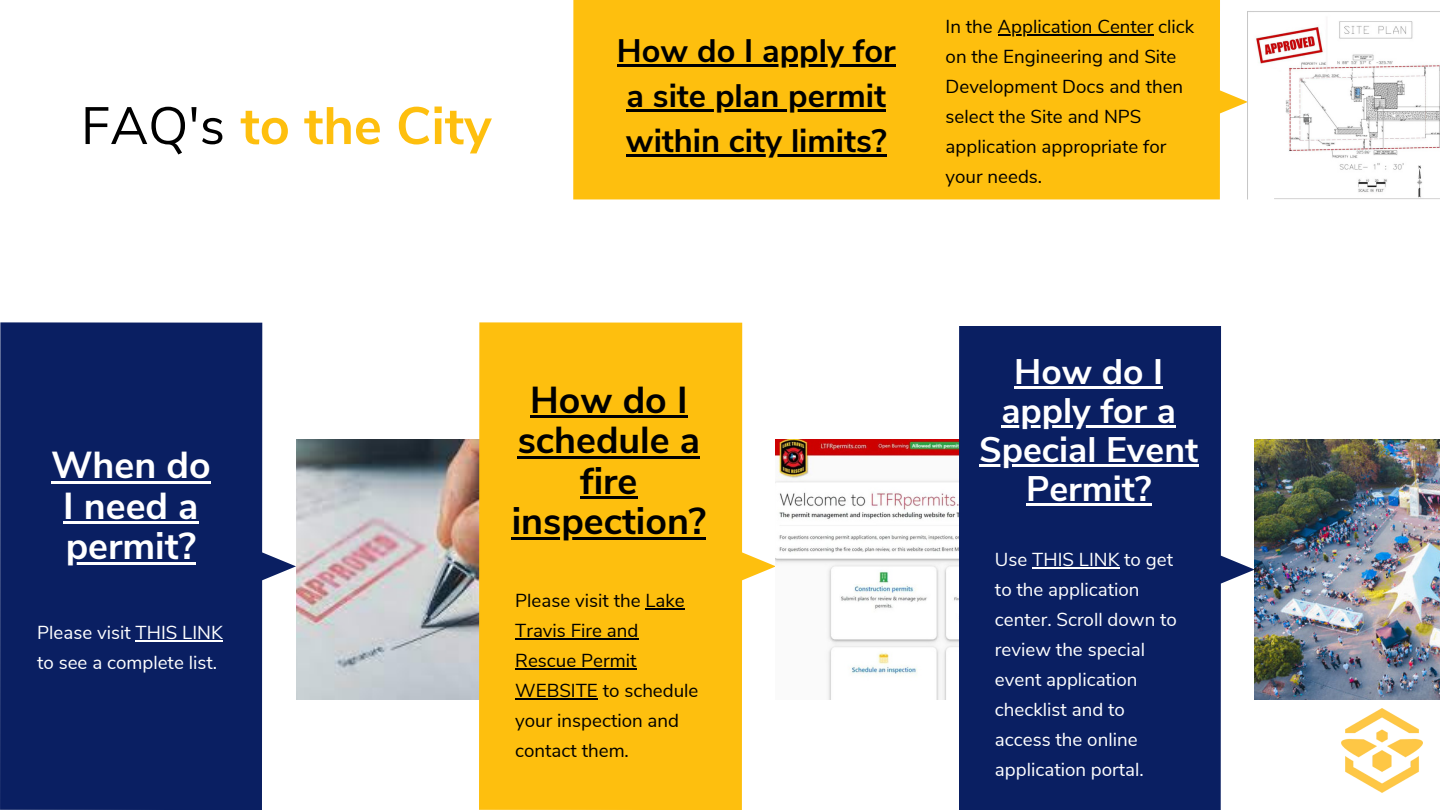
<style>
.page{position:relative;width:1440px;height:810px;background:#fff}
.page>*{position:absolute;margin:0;border:0;box-sizing:border-box;transform-origin:0 0}
.t1{font:700 52.4px "Nunito Sans";color:#febf0e}
.t2{font:700 37.5px/40.5px "Nunito Sans";color:#000;text-align:center}
.t3{font:700 37.5px "Nunito Sans";color:#fff}
.t4{font:700 35.5px/39px "Nunito Sans";color:#fff;text-align:center}
.t5{font:700 32.5px/45px "Nunito Sans";color:#000}
.t6{font:18.8px/30px "Nunito Sans";color:#000}
.t7{font:18.8px/30px "Nunito Sans";color:#fff}
.s1{font-weight:400;color:#000}
</style>
<div class="page">
<img style="left:296px;top:440px;width:183px;height:259px">
<div style="left:573px;top:0;width:675px;height:199px;background:#febf0e"></div>
<img style="left:1248px;top:11px;width:192px;height:187px">
<svg style="left:479px;top:323px;width:297px;height:487px;background:#fdc529"></svg>
<svg style="left:0;top:323px;width:296px;height:487px;background:#253873"></svg>
<img style="left:776px;top:440px;width:183px;height:259px">
<svg style="left:959px;top:326px;width:296px;height:484px;background:#253873"></svg>
<img style="left:1254px;top:440px;width:186px;height:259px">
<svg style="left:1274px;top:198px;width:166px;height:1px"></svg>
<hr style="left:51px;top:481px;width:160px;height:3px;background:#fff">
<hr style="left:63px;top:521px;width:136px;height:3px;background:#fff">
<hr style="left:66px;top:562px;width:130px;height:3px;background:#fff">
<hr style="left:136px;top:641px;width:87px;height:1px;background:#fff">
<hr style="left:530px;top:415px;width:158px;height:3px;background:#000">
<hr style="left:518px;top:456px;width:182px;height:3px;background:#000">
<hr style="left:580px;top:496px;width:58px;height:3px;background:#000">
<hr style="left:512px;top:537px;width:194px;height:3px;background:#000">
<hr style="left:645px;top:609px;width:40px;height:1px;background:#000">
<hr style="left:515px;top:639px;width:123px;height:1px;background:#000">
<hr style="left:515px;top:669px;width:121px;height:1px;background:#000">
<hr style="left:515px;top:699px;width:83px;height:1px;background:#000">
<hr style="left:1014px;top:386px;width:149px;height:3px;background:#fff">
<hr style="left:1001px;top:425px;width:175px;height:3px;background:#fff">
<hr style="left:979px;top:464px;width:219px;height:3px;background:#fff">
<hr style="left:1026px;top:503px;width:125px;height:3px;background:#fff">
<hr style="left:1032px;top:567px;width:87px;height:2px;background:#fff">
<hr style="left:617px;top:64px;width:279px;height:3px;background:#000">
<hr style="left:627px;top:109px;width:259px;height:3px;background:#000">
<hr style="left:626px;top:154px;width:261px;height:3px;background:#000">
<hr style="left:998px;top:34px;width:155px;height:2px;background:#000">
<img style="left:1342px;top:708px;width:81px;height:85px">
<p class="t1" style="left:81px;top:91px;width:412px"><span class="s1">FAQ's</span> to the City</p>
<p class="t5" style="left:617px;top:29px;width:280px">How do I apply for a site plan permit within city limits?</p>
<p class="t6" style="left:946px;top:12px;width:250px">In the Application Center click on the Engineering and Site<br>Development Docs and then select the Site and NPS application appropriate for your needs.</p>
<p class="t3" style="left:51px;top:441px;width:161px">When do</p>
<p class="t3" style="left:63px;top:481px;width:137px">I need a</p>
<p class="t3" style="left:66px;top:522px;width:132px">permit?</p>
<p class="t7" style="left:37px;top:618px;width:187px">Please visit THIS LINK to see a complete list.</p>
<p class="t2" style="left:512px;top:380px;width:196px">How do I schedule a fire inspection?</p>
<p class="t6" style="left:515px;top:586px;width:185px">Please visit the Lake<br>Travis Fire and<br>Rescue Permit<br>WEBSITE to schedule your inspection and contact them.</p>
<p class="t4" style="left:979px;top:353px;width:221px">How do I apply for a<br>Special Event<br>Permit?</p>
<p class="t7" style="left:995px;top:545px;width:184px">Use THIS LINK to get to the application center. Scroll down to review the special event application checklist and to access the online application portal.</p>
</div>
